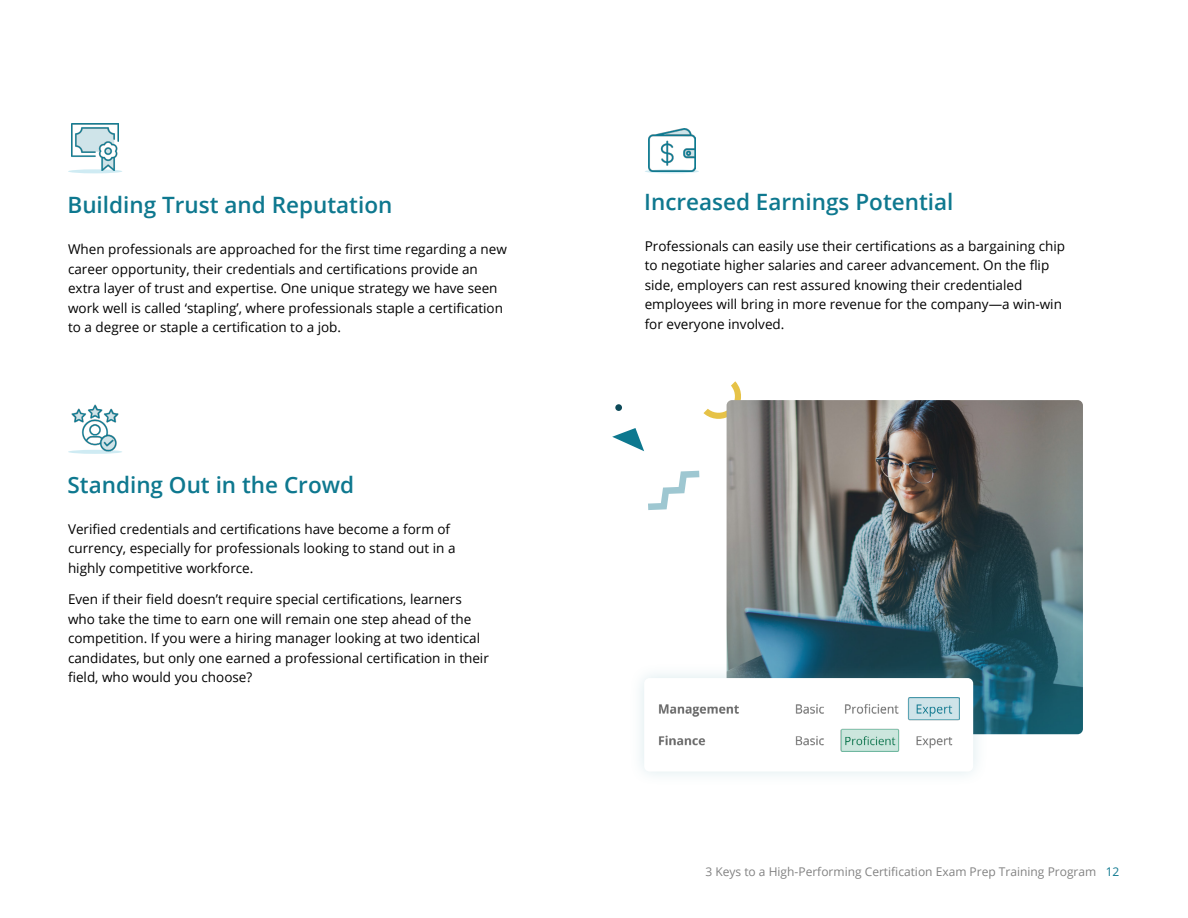
<style>
.page{position:relative;width:1188px;height:918px;background:#fff}
.page>*{position:absolute;margin:0;border:0;box-sizing:border-box;transform-origin:0 0}
.t1{font:600 22.5px "Open Sans";color:#0e788f}
.t2{font:13.5px/19.5px "Open Sans";color:#000}
.t3{font:12px "Open Sans";color:#828282}
.s1{color:#0e788f}
</style>
<div class="page">
<hr style="left:68px;top:169px;width:54px;height:4px;background:#cfebf3;border-radius:50%">
<img style="left:71px;top:123px;width:48px;height:48px">
<svg style="left:645px;top:169px;width:54px;height:4px"></svg>
<img style="left:648px;top:129px;width:48px;height:42px">
<svg style="left:68px;top:450px;width:54px;height:4px"></svg>
<img style="left:71px;top:404px;width:48px;height:48px">
<svg style="left:612px;top:428px;width:32px;height:23px"></svg>
<svg style="left:703px;top:381px;width:38px;height:39px"></svg>
<div style="left:615px;top:404px;width:7px;height:7px;background:#0d4a59;border-radius:50%"></div>
<img style="left:727px;top:400px;width:356px;height:334px">
<div style="left:629px;top:663px;width:359px;height:124px;background:#6eaebc;opacity:.25"></div>
<div style="left:644px;top:678px;width:329px;height:94px;background:#fff;border-radius:5px"></div>
<img style="left:659px;top:698px;width:300px;height:54px">
<svg style="left:648px;top:471px;width:51px;height:39px"></svg>
<h1 class="t1" style="left:68px;top:190px;width:326px">Building Trust and Reputation</h1>
<p class="t2" style="left:68px;top:239px;width:440px">When professionals are approached for the first time regarding a new career opportunity, their credentials and certifications provide an extra layer of trust and expertise. One unique strategy we have seen work well is called ‘stapling’, where professionals staple a certification to a degree or staple a certification to a job.</p>
<h1 class="t1" style="left:68px;top:470px;width:288px">Standing Out in the Crowd</h1>
<p class="t2" style="left:68px;top:519px;width:389px">Verified credentials and certifications have become a form of currency, especially for professionals looking to stand out in a highly competitive workforce.</p>
<p class="t2" style="left:68px;top:589px;width:422px">Even if their field doesn’t require special certifications, learners who take the time to earn one will remain one step ahead of the competition. If you were a hiring manager looking at two identical candidates, but only one earned a professional certification in their field, who would you choose?</p>
<h1 class="t1" style="left:644px;top:186px;width:311px">Increased Earnings Potential</h1>
<p class="t2" style="left:645px;top:236px;width:422px">Professionals can easily use their certifications as a bargaining chip to negotiate higher salaries and career advancement. On the flip side, employers can rest assured knowing their credentialed employees will bring in more revenue for the company—a win-win for everyone involved.</p>
<p class="t3" style="left:705px;top:864px;width:416px">3 Keys to a High-Performing Certification Exam Prep Training Program <span class="s1">12</span></p>
</div>
